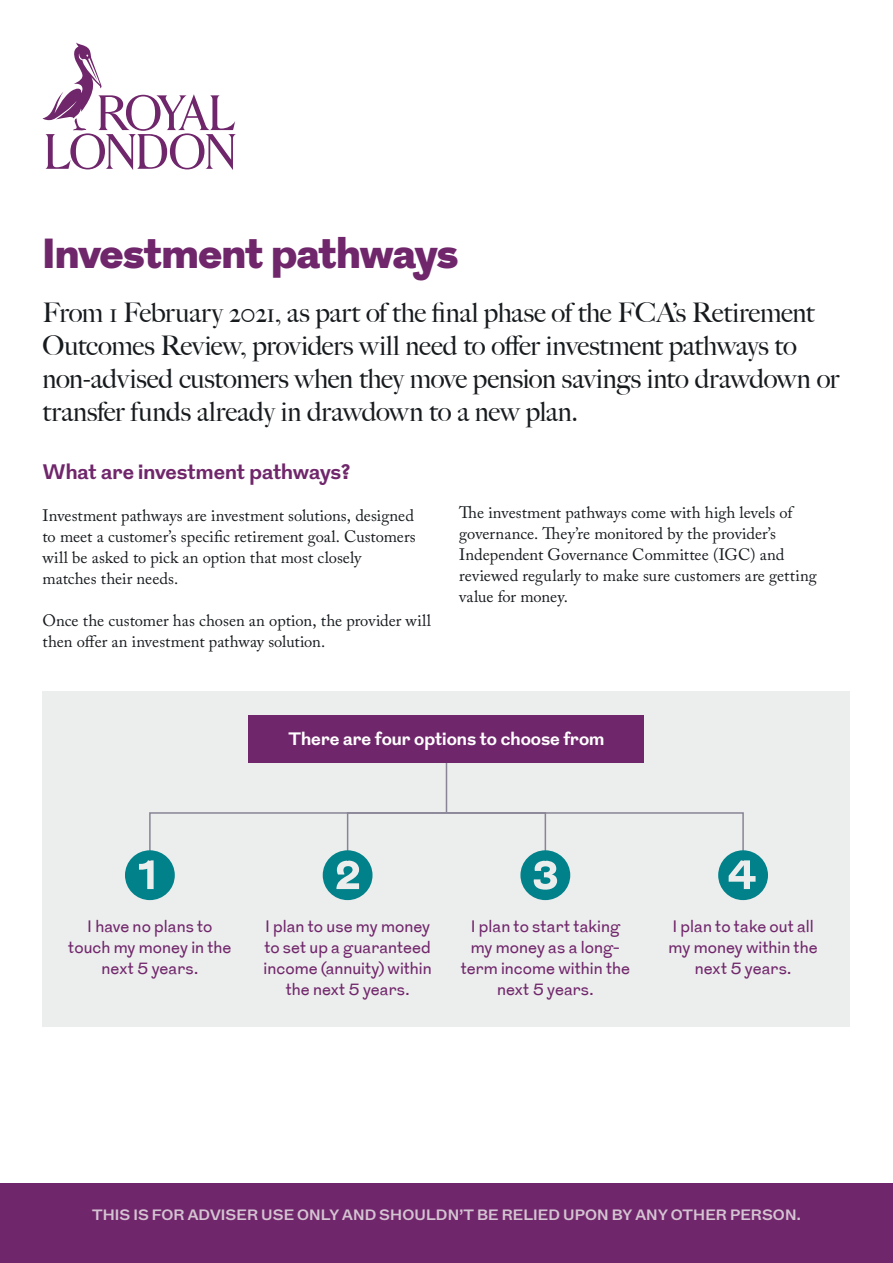
<style>
.page{position:relative;width:893px;height:1263px;background:#fff}
.page>*{position:absolute;margin:0;border:0;box-sizing:border-box;transform-origin:0 0}
.Document_title{font:900 42px "Grot";letter-spacing:-.005em;color:#70266b}
.Intro_paragraph{font:500 27px/33px "Big Caslon";letter-spacing:-.01em;color:#171b1e}
.Subheading_1{font:700 21px "Grot";letter-spacing:-.005em;color:#70266b}
.Subheading_2{font:700 18px "Grot";color:#fff}
.Body_Text{font:16.5px/21px "Adobe Caslon Pro";color:#171b1e}
.Text_in_a_Pbox{font:16.5px/21px "Grot";letter-spacing:.005em;color:#70266b;text-align:center}
.Document_warning{font:700 15px "Grot";letter-spacing:.01em;color:#d4c4d2}
</style>
<div class="page">
<svg style="left:43px;top:43px;width:193px;height:127px"></svg>
<div style="left:43px;top:690px;width:807px;height:336px;background:#eceded"></div>
<hr style="left:446px;top:762px;width:1px;height:50px;background:#898496">
<div style="left:149px;top:812px;width:595px;height:50px;border:2px solid #898496"></div>
<div style="left:347px;top:812px;width:199px;height:50px;border:2px solid #898496"></div>
<div style="left:249px;top:715px;width:395px;height:47px;background:#70266b"></div>
<svg style="left:125px;top:850px;width:50px;height:50px"></svg>
<svg style="left:323px;top:850px;width:49px;height:50px"></svg>
<svg style="left:520px;top:850px;width:50px;height:50px"></svg>
<svg style="left:718px;top:850px;width:50px;height:50px"></svg>
<div style="left:0;top:1184px;width:893px;height:79px;background:#70266b"></div>
<h1 class="Document_title" style="left:43px;top:223px;width:417px">Investment pathways</h1>
<p class="Intro_paragraph" style="left:43px;top:295px;width:799px">From 1 February 2021, as part of the final phase of the FCA’s Retirement Outcomes Review, providers will need to offer investment pathways to non-advised customers when they move pension savings into drawdown or transfer funds already in drawdown to a new plan.</p>
<h2 class="Subheading_1" style="left:43px;top:457px;width:309px">What are investment pathways?</h2>
<p class="Body_Text" style="left:43px;top:505px;width:375px">Investment pathways are investment solutions, designed to meet a customer’s specific retirement goal. Customers will be asked to pick an option that most closely matches their needs.</p>
<p class="Body_Text" style="left:43px;top:610px;width:390px">Once the customer has chosen an option, the provider will then offer an investment pathway solution.</p>
<p class="Body_Text" style="left:459px;top:501px;width:359px">The investment pathways come with high levels of governance. They’re monitored by the provider’s Independent Governance Committee (IGC) and reviewed regularly to make sure customers are getting value for money.</p>
<h3 class="Subheading_2" style="left:288px;top:726px;width:318px">There are four options to choose from</h3>
<p class="Text_in_a_Pbox" style="left:68px;top:916px;width:165px">I have no plans to touch my money in the next 5 years.</p>
<p class="Text_in_a_Pbox" style="left:263px;top:916px;width:170px">I plan to use my money to set up a guaranteed income (annuity) within the next 5 years.</p>
<p class="Text_in_a_Pbox" style="left:461px;top:916px;width:171px">I plan to start taking my money as a long&shy;term income within the next 5 years.</p>
<p class="Text_in_a_Pbox" style="left:669px;top:916px;width:151px">I plan to take out all my money within the next 5 years.</p>
<p class="Document_warning" style="left:92px;top:1205px;width:710px">THIS IS FOR ADVISER USE ONLY AND SHOULDN’T BE RELIED UPON BY ANY OTHER PERSON.</p>
</div>
